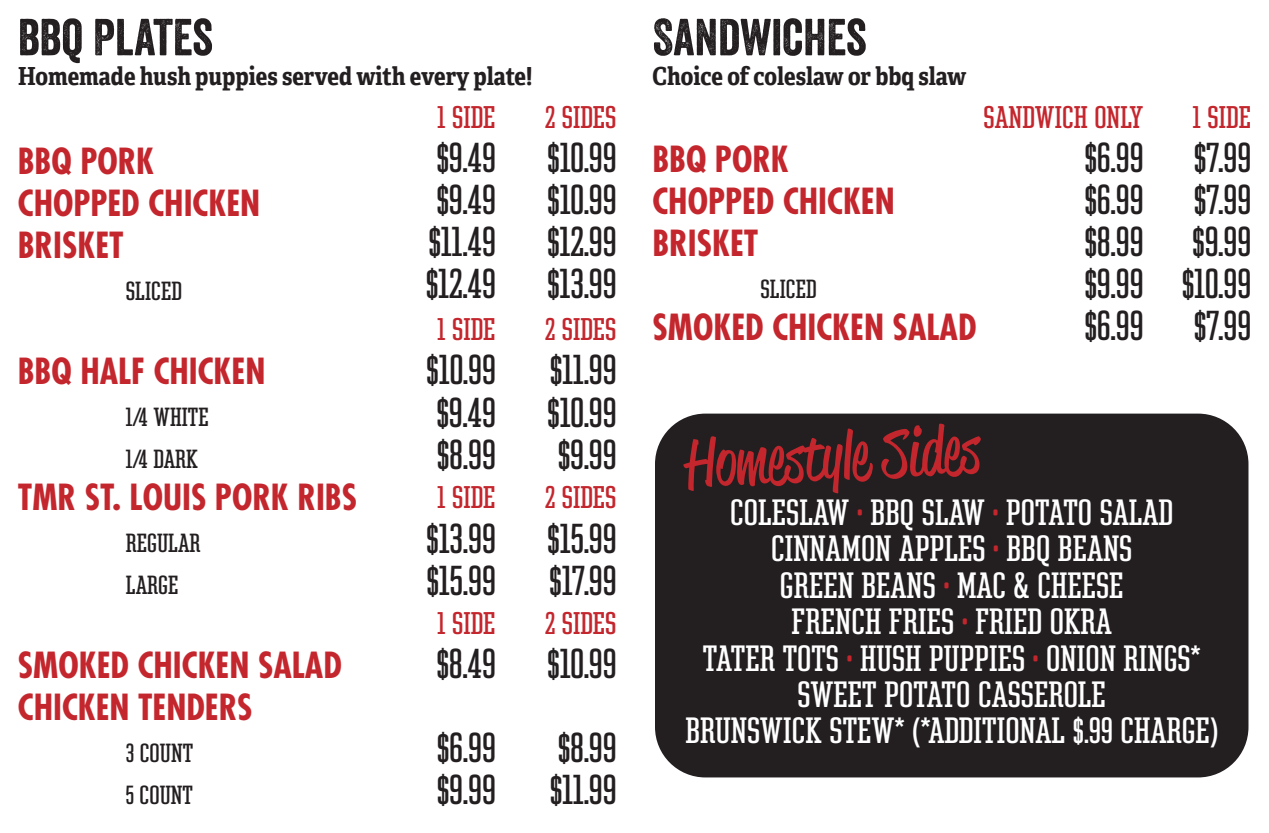
<style>
.page{position:relative;width:1269px;height:833px;background:#fff}
.page>*{position:absolute;margin:0;border:0;box-sizing:border-box;transform-origin:0 0}
.t1{font:65px "Reklame Script";color:#c4262d}
.t2{font:50.35px "Veneer";color:#231f20}
.t3{font:40px/42px "Constructa";letter-spacing:.02em;color:#231f20;text-align:justify}
.t4{font:35px/36.4px "Constructa";color:#fff;text-align:center}
.t5{font:700 condensed 35px/42px "Futura";color:#c4262d}
.t6{font:30px "Constructa";color:#c4262d}
.t7{font:25.1px/42px "Constructa";color:#231f20}
.t8{font:700 25px "Adelle Condensed W04";color:#231f20}
.s1{color:#c4262d}
</style>
<div class="page">
<div style="left:652px;top:411px;width:599px;height:369px;background:#231f20;border-radius:53px"></div>
<div style="left:650px;top:408px;width:604px;height:374px;border:5px solid #fff;border-radius:53px"></div>
<p class="t2" style="left:18px;top:6px;width:197px">BBQ PLATES</p>
<p class="t8" style="left:18px;top:58px;width:516px">Homemade hush puppies served with every plate!</p>
<p class="t5" style="left:18px;top:140px;width:244px">BBQ PORK<br>CHOPPED CHICKEN<br>BRISKET</p>
<p class="t7" style="left:126px;top:270px;width:58px">SLICED</p>
<p class="t5" style="left:18px;top:350px;width:249px">BBQ HALF CHICKEN</p>
<p class="t7" style="left:126px;top:396px;width:84px">1/4 WHITE<br>1/4 DARK</p>
<p class="t5" style="left:18px;top:476px;width:341px">TMR ST. LOUIS PORK RIBS</p>
<p class="t7" style="left:126px;top:522px;width:76px">REGULAR<br>LARGE</p>
<p class="t5" style="left:18px;top:644px;width:326px">SMOKED CHICKEN SALAD<br>CHICKEN TENDERS</p>
<p class="t7" style="left:126px;top:732px;width:69px">3 COUNT<br>5 COUNT</p>
<p class="t6" style="left:438px;top:100px;width:60px">1 SIDE</p>
<p class="t3" style="left:426px;top:136px;width:71px">$9.49 $9.49 $11.49 $12.49</p>
<p class="t6" style="left:438px;top:312px;width:60px">1 SIDE</p>
<p class="t3" style="left:426px;top:348px;width:71px">$10.99 $9.49 $8.99</p>
<p class="t6" style="left:438px;top:480px;width:60px">1 SIDE</p>
<p class="t3" style="left:426px;top:516px;width:71px">$13.99 $15.99</p>
<p class="t6" style="left:438px;top:606px;width:60px">1 SIDE</p>
<p class="t3" style="left:436px;top:621px;width:61px;line-height:84px">$8.49 $6.99</p>
<p class="t3" style="left:437px;top:768px;width:60px">$9.99</p>
<p class="t6" style="left:545px;top:100px;width:73px">2 SIDES</p>
<p class="t3" style="left:547px;top:136px;width:71px">$10.99 $10.99 $12.99 $13.99</p>
<p class="t6" style="left:545px;top:312px;width:73px">2 SIDES</p>
<p class="t3" style="left:547px;top:348px;width:71px">$11.99 $10.99 $9.99</p>
<p class="t6" style="left:545px;top:480px;width:73px">2 SIDES</p>
<p class="t3" style="left:547px;top:516px;width:71px">$15.99 $17.99</p>
<p class="t6" style="left:545px;top:606px;width:73px">2 SIDES</p>
<p class="t3" style="left:547px;top:621px;width:71px;line-height:84px">$10.99 $8.99</p>
<p class="t3" style="left:550px;top:768px;width:68px">$11.99</p>
<p class="t2" style="left:652px;top:6px;width:216px">SANDWICHES</p>
<p class="t8" style="left:652px;top:58px;width:315px">Choice of coleslaw or bbq slaw</p>
<p class="t6" style="left:984px;top:100px;width:161px">SANDWICH ONLY</p>
<p class="t6" style="left:1193px;top:100px;width:60px">1 SIDE</p>
<p class="t3" style="left:1182px;top:136px;width:71px;text-align:center">$7.99 $7.99 $9.99 $10.99 $7.99</p>
<p class="t5" style="left:652px;top:138px;width:138px">BBQ PORK</p>
<p class="t3" style="left:1085px;top:136px;width:60px">$6.99</p>
<p class="t5" style="left:652px;top:180px;width:244px">CHOPPED CHICKEN</p>
<p class="t3" style="left:1085px;top:178px;width:60px">$6.99</p>
<p class="t5" style="left:652px;top:222px;width:107px">BRISKET</p>
<p class="t3" style="left:1084px;top:220px;width:60px">$8.99</p>
<p class="t7" style="left:760px;top:268px;width:58px">SLICED</p>
<p class="t3" style="left:1085px;top:262px;width:60px">$9.99</p>
<p class="t5" style="left:652px;top:306px;width:326px">SMOKED CHICKEN SALAD</p>
<p class="t3" style="left:1085px;top:304px;width:60px">$6.99</p>
<h1 class="t1" style="left:684px;top:419px;width:295px;rotate:-3deg">Homestyle Sides</h1>
<p class="t4" style="left:685px;top:493px;width:534px">COLESLAW <span class="s1">•</span> BBQ SLAW <span class="s1">•</span> POTATO SALAD<br>CINNAMON APPLES <span class="s1">•</span> BBQ BEANS<br>GREEN BEANS <span class="s1">•</span> MAC &amp; CHEESE<br>FRENCH FRIES <span class="s1">•</span> FRIED OKRA<br>TATER TOTS <span class="s1">•</span> HUSH PUPPIES <span class="s1">•</span> ONION RINGS*<br>SWEET POTATO CASSEROLE<br>BRUNSWICK STEW* (*ADDITIONAL $.99 CHARGE)</p>
</div>
